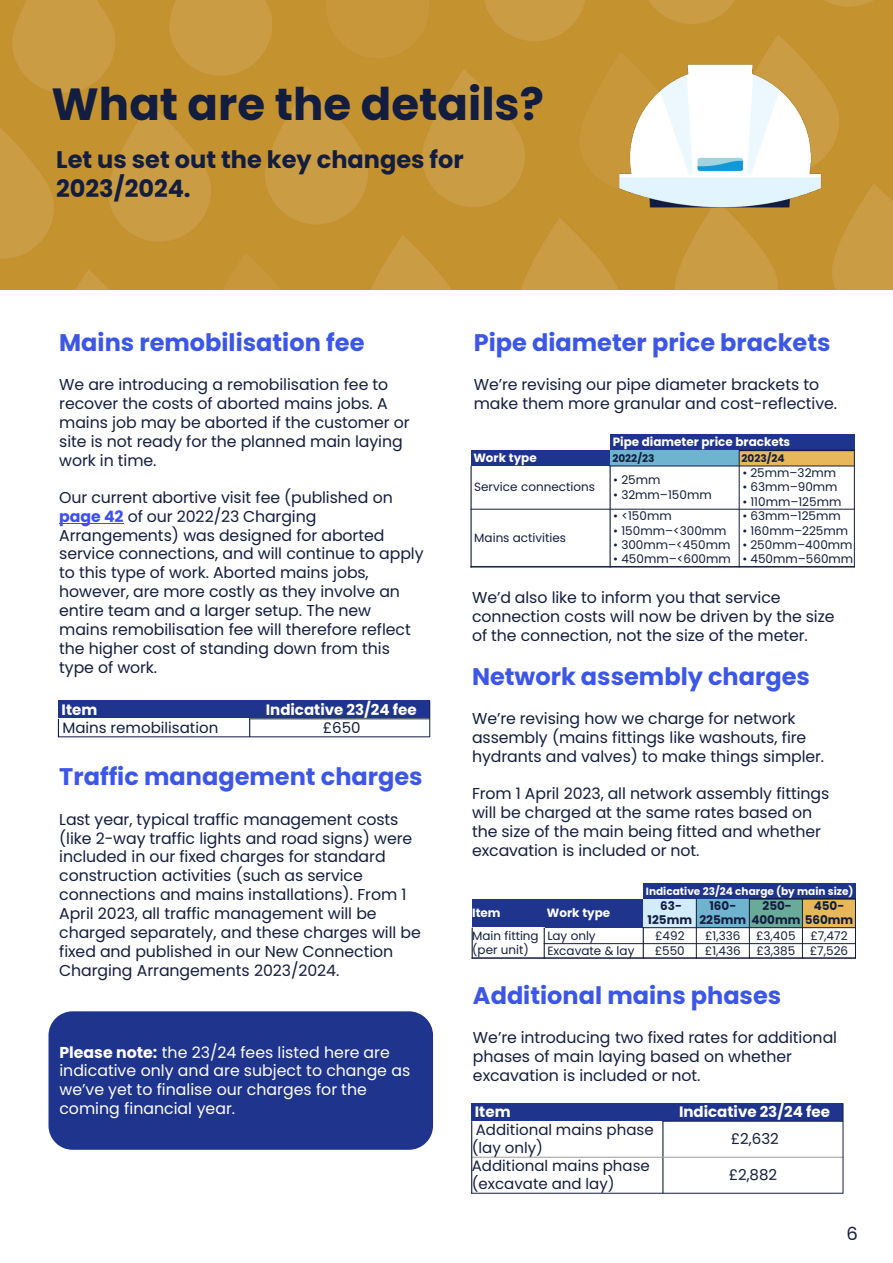
<style>
.page{position:relative;width:893px;height:1263px;background:#fff}
.page>*{position:absolute;margin:0;border:0;box-sizing:border-box;transform-origin:0 0}
.t1{font:700 45px "Poppins";color:#131d3f}
.t2{font:700 24px "Poppins";color:#3c57e8}
.t3{font:700 24px/28.8px "Poppins";color:#131d3f}
.t4{font:18px "Poppins";color:#131d3f}
.t5{font:15.75px/18.9px "Poppins";letter-spacing:-.005em;color:#131d3f}
.t6{font:15.75px/18.9px "Poppins";color:#fff}
.t7{font:15px/18px "Poppins";color:#131d3f}
.t8{font:700 15px "Poppins";color:#fff}
.t9{font:12px/14.4px "Poppins";color:#131d3f}
.t10{font:700 12px "Poppins";color:#fff}
.t11{font:700 12px/14.4px "Poppins";color:#131d3f;text-align:center}
.t12{font:700 10.5px "Poppins";color:#fff}
.t13{font:700 10.5px "Poppins";color:#131d3f}
.s1{font-weight:700;color:#3c50f1}
.s2{font-weight:700}
</style>
<div class="page">
<div style="left:48px;top:1011px;width:385px;height:139px;background:#1f348c;border:3px solid #1f348c;border-radius:23px"></div>
<img style="left:0;top:0;width:547px;height:289px">
<hr style="left:59px;top:523px;width:64px;height:1px;background:#3c50f1">
<img style="left:547px;top:0;width:346px;height:290px">
<div style="left:58px;top:701px;width:192px;height:18px;background:#1f348c"></div>
<div style="left:250px;top:701px;width:180px;height:18px;background:#1f348c"></div>
<svg style="left:249px;top:720px;width:1px;height:17px"></svg>
<hr style="left:249px;top:719px;width:181px;height:1px;background:#131d3f">
<svg style="left:58px;top:719px;width:1px;height:18px"></svg>
<hr style="left:429px;top:701px;width:1px;height:36px;background:#131d3f">
<hr style="left:58px;top:737px;width:372px;height:1px;background:#131d3f">
<div style="left:610px;top:434px;width:244px;height:16px;background:#1f348c"></div>
<div style="left:471px;top:450px;width:139px;height:16px;background:#1f348c"></div>
<div style="left:610px;top:450px;width:129px;height:16px;background:#6fb4cf"></div>
<div style="left:739px;top:450px;width:115px;height:16px;background:#e7b75a"></div>
<hr style="left:609px;top:466px;width:1px;height:102px;background:#131d3f">
<hr style="left:739px;top:450px;width:1px;height:118px;background:#131d3f">
<hr style="left:739px;top:450px;width:115px;height:1px;background:#131d3f">
<hr style="left:609px;top:466px;width:245px;height:1px;background:#131d3f">
<hr style="left:470px;top:509px;width:384px;height:1px;background:#131d3f">
<hr style="left:470px;top:466px;width:1px;height:102px;background:#131d3f">
<hr style="left:854px;top:450px;width:1px;height:118px;background:#131d3f">
<hr style="left:470px;top:566px;width:384px;height:2px;background:#131d3f">
<div style="left:471px;top:1103px;width:192px;height:18px;background:#1f348c"></div>
<div style="left:663px;top:1103px;width:180px;height:18px;background:#1f348c"></div>
<hr style="left:662px;top:1121px;width:1px;height:72px;background:#131d3f">
<hr style="left:662px;top:1121px;width:181px;height:1px;background:#131d3f">
<hr style="left:471px;top:1157px;width:372px;height:1px;background:#a6a6a6">
<hr style="left:471px;top:1121px;width:1px;height:72px;background:#131d3f">
<hr style="left:842px;top:1103px;width:1px;height:90px;background:#131d3f">
<hr style="left:471px;top:1193px;width:372px;height:1px;background:#131d3f">
<div style="left:643px;top:883px;width:212px;height:16px;background:#1f348c"></div>
<div style="left:472px;top:899px;width:72px;height:29px;background:#1f348c"></div>
<div style="left:544px;top:899px;width:99px;height:29px;background:#1f348c"></div>
<div style="left:643px;top:899px;width:53px;height:29px;background:#d3ecfa"></div>
<div style="left:696px;top:899px;width:53px;height:29px;background:#6fb4cf"></div>
<div style="left:749px;top:899px;width:53px;height:29px;background:#69aa99"></div>
<div style="left:802px;top:899px;width:53px;height:29px;background:#e7b75a"></div>
<hr style="left:543px;top:928px;width:2px;height:31px;background:#131d3f">
<hr style="left:642px;top:927px;width:2px;height:32px;background:#131d3f">
<hr style="left:696px;top:899px;width:1px;height:60px;background:#131d3f">
<hr style="left:749px;top:898px;width:1px;height:61px;background:#131d3f">
<hr style="left:802px;top:898px;width:1px;height:61px;background:#131d3f">
<hr style="left:749px;top:898px;width:106px;height:2px;background:#131d3f">
<hr style="left:642px;top:927px;width:213px;height:1px;background:#131d3f">
<hr style="left:543px;top:943px;width:312px;height:1px;background:#131d3f">
<hr style="left:471px;top:928px;width:2px;height:31px;background:#131d3f">
<hr style="left:855px;top:898px;width:1px;height:61px;background:#131d3f">
<hr style="left:471px;top:957px;width:384px;height:2px;background:#131d3f">
<h1 class="t1" style="left:52px;top:79px;width:494px">What are the details?</h1>
<h2 class="t3" style="left:56px;top:146px;width:409px">Let us set out the key changes for<br>2023/2024.</h2>
<h2 class="t2" style="left:59px;top:329px;width:307px">Mains remobilisation fee</h2>
<p class="t5" style="left:59px;top:375px;width:352px">We are introducing a remobilisation fee to recover the costs of aborted mains jobs. A mains job may be aborted if the customer or site is not ready for the planned main laying work in time.</p>
<p class="t5" style="left:59px;top:488px;width:366px">Our current abortive visit fee (published on <span class="s1">page 42</span> of our 2022/23 Charging Arrangements) was designed for aborted service connections, and will continue to apply to this type of work. Aborted mains jobs, however, are more costly as they involve an entire team and a larger setup. The new mains remobilisation fee will therefore reflect the higher cost of standing down from this type of work.</p>
<p class="t8" style="left:62px;top:701px;width:37px">Item</p>
<p class="t8" style="left:266px;top:701px;width:152px">Indicative 23/24 fee</p>
<p class="t7" style="left:62px;top:718px;width:157px">Mains remobilisation</p>
<p class="t7" style="left:323px;top:718px;width:39px">£650</p>
<h2 class="t2" style="left:59px;top:763px;width:365px">Traffic management charges</h2>
<p class="t5" style="left:59px;top:810px;width:363px">Last year, typical traffic management costs (like 2-way traffic lights and road signs) were included in our fixed charges for standard construction activities (such as service connections and mains installations). From 1<br>April 2023, all traffic management will be charged separately, and these charges will be fixed and published in our New Connection Charging Arrangements 2023/2024.</p>
<p class="t6" style="left:59px;top:1043px;width:352px"><span class="s2">Please note:</span> the 23/24 fees listed here are indicative only and are subject to change as we’ve yet to finalise our charges for the coming financial year.</p>
<h2 class="t2" style="left:473px;top:329px;width:358px">Pipe diameter price brackets</h2>
<p class="t5" style="left:473px;top:375px;width:365px">We’re revising our pipe diameter brackets to make them more granular and cost-reflective.</p>
<p class="t10" style="left:612px;top:435px;width:179px">Pipe diameter price brackets</p>
<p class="t10" style="left:473px;top:451px;width:65px">Work type</p>
<p class="t13" style="left:612px;top:452px;width:44px">2022/23</p>
<p class="t13" style="left:741px;top:452px;width:45px">2023/24</p>
<p class="t9" style="left:474px;top:480px;width:122px">Service connections</p>
<p class="t9" style="left:742px;top:466px;width:95px">• 25mm–32mm</p>
<p class="t9" style="left:742px;top:480px;width:97px">• 63mm–90mm</p>
<p class="t9" style="left:742px;top:495px;width:101px">• 110mm–125mm</p>
<p class="t9" style="left:613px;top:473px;width:49px">• 25mm</p>
<p class="t9" style="left:613px;top:487px;width:100px">• 32mm–150mm</p>
<p class="t9" style="left:742px;top:509px;width:100px">• 63mm–125mm</p>
<p class="t9" style="left:742px;top:523px;width:107px">• 160mm–225mm</p>
<p class="t9" style="left:742px;top:538px;width:112px">• 250mm–400mm</p>
<p class="t9" style="left:742px;top:552px;width:112px">• 450mm–560mm</p>
<p class="t5" style="left:472px;top:588px;width:364px">We’d also like to inform you that service connection costs will now be driven by the size of the connection, not the size of the meter.</p>
<h2 class="t2" style="left:472px;top:663px;width:339px">Network assembly charges</h2>
<p class="t5" style="left:472px;top:709px;width:354px">We’re revising how we charge for network assembly (mains fittings like washouts, fire hydrants and valves) to make things simpler.</p>
<p class="t5" style="left:472px;top:784px;width:359px">From 1 April 2023, all network assembly fittings will be charged at the same rates based on the size of the main being fitted and whether excavation is included or not.</p>
<p class="t9" style="left:613px;top:509px;width:60px">• &lt;150mm</p>
<p class="t9" style="left:613px;top:523px;width:115px">• 150mm–&lt;300mm</p>
<p class="t9" style="left:613px;top:538px;width:119px">• 300mm–&lt;450mm</p>
<p class="t9" style="left:613px;top:552px;width:119px">• 450mm–&lt;600mm</p>
<p class="t9" style="left:474px;top:531px;width:93px">Mains activities</p>
<p class="t12" style="left:646px;top:885px;width:209px">Indicative 23/24 charge (by main size)</p>
<p class="t10" style="left:472px;top:906px;width:30px">Item</p>
<p class="t10" style="left:547px;top:906px;width:65px">Work type</p>
<p class="t11" style="left:647px;top:899px;width:46px">63-<br>125mm</p>
<p class="t11" style="left:699px;top:899px;width:155px;text-align:left;text-indent:10px">160-<br>225mm 400mm 560mm</p>
<p class="t11" style="left:762px;top:899px;width:31px">250-</p>
<p class="t11" style="left:813px;top:899px;width:32px">450-</p>
<p class="t9" style="left:472px;top:928px;width:68px">Main fitting (per unit)</p>
<p class="t9" style="left:547px;top:928px;width:50px">Lay only</p>
<p class="t9" style="left:655px;top:928px;width:31px">£492</p>
<p class="t9" style="left:705px;top:928px;width:37px">£1,336</p>
<p class="t9" style="left:756px;top:928px;width:93px">£3,405 £7,472</p>
<p class="t9" style="left:547px;top:943px;width:89px">Excavate &amp; lay</p>
<p class="t9" style="left:654px;top:943px;width:32px">£550</p>
<p class="t9" style="left:705px;top:943px;width:37px">£1,436</p>
<p class="t9" style="left:756px;top:943px;width:93px">£3,385 £7,526</p>
<h2 class="t2" style="left:473px;top:981px;width:310px">Additional mains phases</h2>
<p class="t5" style="left:473px;top:1028px;width:366px">We’re introducing two fixed rates for additional phases of main laying based on whether excavation is included or not.</p>
<p class="t8" style="left:475px;top:1103px;width:37px">Item</p>
<p class="t8" style="left:679px;top:1103px;width:152px">Indicative 23/24 fee</p>
<p class="t7" style="left:471px;top:1121px;width:183px">Additional mains phase (lay only)</p>
<p class="t7" style="left:731px;top:1130px;width:49px">£2,632</p>
<p class="t7" style="left:471px;top:1157px;width:180px">Additional mains phase (excavate and lay)</p>
<p class="t7" style="left:728px;top:1166px;width:50px">£2,882</p>
<p class="t4" style="left:846px;top:1224px;width:13px">6</p>
</div>
